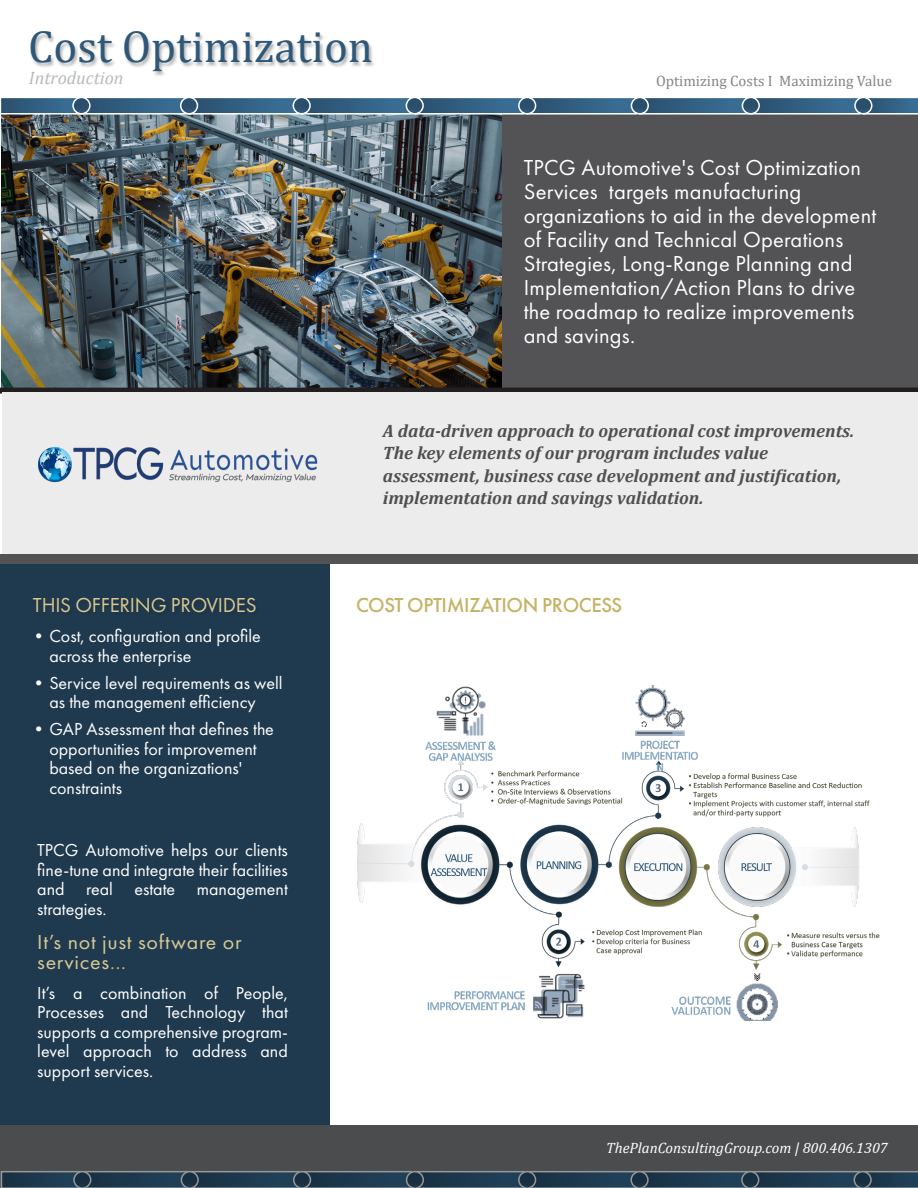
<style>
.page{position:relative;width:918px;height:1188px;background:#fff}
.page>*{position:absolute;margin:0;border:0;box-sizing:border-box;transform-origin:0 0}
.t1{font:45px "Cambria";color:#2f5878}
.t2{font:22.5px/24px "Futura PT";letter-spacing:.01em;color:#fff}
.t3{font:21px/19.5px "Futura PT";letter-spacing:.03em;color:#d8c994;scale:1.05 1}
.t4{font:500 21px "Futura PT";letter-spacing:-.02em;color:#c5b367}
.t5{font:21px "Futura PT";letter-spacing:-.01em;color:#d8c994}
.t6{font:18px/19.5px "Futura PT";color:#fff;text-align:justify}
.t7{font:italic 700 18px/22.5px "Cambria";color:#4e4f50}
.t8{font:italic 18px "Cambria";color:#b6bbbf}
.t9{font:italic 15px "Cambria";color:#fff}
.t10{font:15px "Cambria";color:#231f20}
.s1{color:#c5b367}
</style>
<div class="page">
<div style="left:502px;top:106px;width:416px;height:286px;background:#535355"></div>
<img style="left:1px;top:115px;width:501px;height:273px">
<svg style="left:0;top:1125px;width:918px;height:63px;background:#434a50"></svg>
<svg style="left:3px;top:100px;width:71px;height:12px"></svg>
<div style="left:0;top:97px;width:81px;height:18px;border:2px solid #fff"></div>
<svg style="left:89px;top:100px;width:93px;height:12px"></svg>
<div style="left:81px;top:97px;width:110px;height:18px;border:2px solid #fff"></div>
<svg style="left:73px;top:97px;width:17px;height:17px"></svg>
<div style="left:72px;top:97px;width:19px;height:18px;border:2px solid #fff;border-radius:50%"></div>
<svg style="left:196px;top:100px;width:99px;height:12px"></svg>
<div style="left:188px;top:97px;width:111px;height:18px;border:2px solid #fff"></div>
<svg style="left:181px;top:97px;width:16px;height:17px"></svg>
<div style="left:180px;top:97px;width:18px;height:18px;border:2px solid #fff;border-radius:50%"></div>
<svg style="left:309px;top:100px;width:99px;height:12px"></svg>
<div style="left:301px;top:97px;width:111px;height:18px;border:2px solid #fff"></div>
<svg style="left:293px;top:97px;width:17px;height:17px"></svg>
<div style="left:293px;top:97px;width:18px;height:18px;border:2px solid #fff;border-radius:50%"></div>
<svg style="left:422px;top:100px;width:98px;height:12px"></svg>
<div style="left:414px;top:97px;width:111px;height:18px;border:2px solid #fff"></div>
<svg style="left:406px;top:97px;width:17px;height:17px"></svg>
<div style="left:406px;top:97px;width:18px;height:18px;border:2px solid #fff;border-radius:50%"></div>
<svg style="left:534px;top:100px;width:99px;height:12px"></svg>
<div style="left:527px;top:97px;width:110px;height:18px;border:2px solid #fff"></div>
<svg style="left:519px;top:97px;width:17px;height:17px"></svg>
<div style="left:518px;top:97px;width:18px;height:18px;border:2px solid #fff;border-radius:50%"></div>
<svg style="left:647px;top:100px;width:97px;height:12px"></svg>
<div style="left:639px;top:97px;width:111px;height:18px;border:2px solid #fff"></div>
<svg style="left:631px;top:97px;width:17px;height:17px"></svg>
<div style="left:631px;top:97px;width:18px;height:18px;border:2px solid #fff;border-radius:50%"></div>
<svg style="left:758px;top:100px;width:98px;height:12px"></svg>
<div style="left:750px;top:97px;width:111px;height:18px;border:2px solid #fff"></div>
<svg style="left:742px;top:97px;width:17px;height:17px"></svg>
<div style="left:742px;top:97px;width:18px;height:18px;border:2px solid #fff;border-radius:50%"></div>
<svg style="left:866px;top:98px;width:52px;height:17px"></svg>
<svg style="left:855px;top:97px;width:17px;height:17px"></svg>
<div style="left:854px;top:97px;width:18px;height:18px;border:2px solid #fff;border-radius:50%"></div>
<div style="left:0;top:388px;width:918px;height:6px;background:#231f20"></div>
<div style="left:0;top:561px;width:330px;height:564px;background:#1f3a4f"></div>
<div style="left:2px;top:392px;width:916px;height:165px;background:#ececec"></div>
<div style="left:0;top:554px;width:917px;height:10px;background:#535355"></div>
<div style="left:29px;top:32px;width:347px;height:45px;background:#231f20;opacity:.34"></div>
<div style="left:32px;top:597px;width:228px;height:21px;background:#1f384b"></div>
<img style="left:38px;top:447px;width:280px;height:36px">
<img style="left:358px;top:685px;width:522px;height:336px">
<p class="t1" style="left:28px;top:20px;width:346px">Cost Optimization</p>
<p class="t8" style="left:29px;top:66px;width:96px">Introduction</p>
<p class="t10" style="left:656px;top:72px;width:238px">Optimizing Costs I Maximizing Value</p>
<p class="t2" style="left:524px;top:155px;width:354px">TPCG Automotive's Cost Optimization Services targets manufacturing organizations to aid in the development of Facility and Technical Operations Strategies, Long-Range Planning and Implementation/Action Plans to drive the roadmap to realize improvements and savings.</p>
<p class="t7" style="left:383px;top:419px;width:473px">A data-driven approach to operational cost improvements.<br>The key elements of our program includes value assessment, business case development and justification, implementation and savings validation.</p>
<p class="t5" style="left:33px;top:592px;width:225px">THIS OFFERING PROVIDES</p>
<p class="t4" style="left:356px;top:592px;width:268px">COST OPTIMIZATION PROCESS</p>
<p class="t6" style="left:49px;top:626px;width:213px;text-indent:-20px">•Cost, configuration and profile across the enterprise</p>
<p class="t6" style="left:30px;top:673px;width:254px;text-align:center">•Service level requirements as well as the management efficiency</p>
<p class="t6" style="left:49px;top:719px;width:226px;text-align:left;text-indent:-20px">•GAP Assessment that defines the opportunities for improvement based on the organizations' constraints</p>
<p class="t6" style="left:37px;top:840px;width:252px">TPCG Automotive helps our clients fine-tune and integrate their facilities and real estate management strategies.</p>
<p class="t3" style="left:37px;top:932px;width:196px">It’s not just software or services<span class="s1">…</span></p>
<p class="t6" style="left:37px;top:983px;width:252px">It’s a combination of People, Processes and Technology that supports a comprehensive program&shy;level approach to address and support services.</p>
<p class="t9" style="left:606px;top:1137px;width:283px">ThePlanConsultingGroup.com | 800.406.1307</p>
</div>
